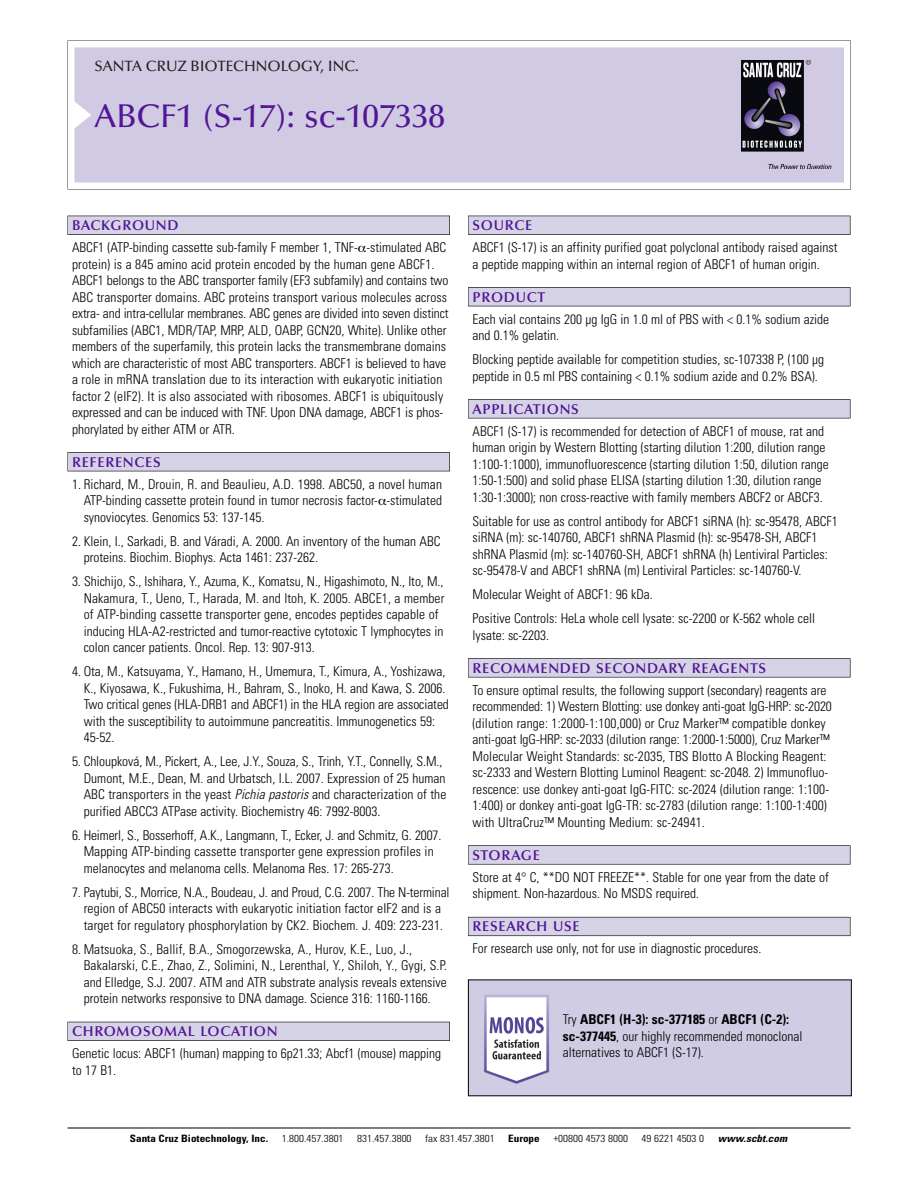
<style>
.page{position:relative;width:918px;height:1188px;background:#fff}
.page>*{position:absolute;margin:0;border:0;box-sizing:border-box;transform-origin:0 0}
.t1{font:500 33px "Optima";color:#511695}
.t2{font:500 15px "Optima";color:#231f20}
.t3{font:600 14.25px "Optima";letter-spacing:.05em;color:#511695}
.t4{font:300 condensed 13.5px/16.5px "Univers";color:#000}
.t5{font:300 condensed 10.2px "Univers";color:#000;scale:1.1 1}
.t6{font:700 condensed 10.2px "Univers";color:#000;scale:1.1 1}
.t7{font:italic 700 condensed 10.2px "Univers";letter-spacing:.005em;color:#000;scale:1.1 1}
.s1{font-style:italic}
.s2{font-weight:700}
</style>
<div class="page">
<svg style="left:68px;top:40px;width:783px;height:149px"></svg>
<div style="left:74px;top:47px;width:770px;height:135px;background:#d1cae3"></div>
<img style="left:741px;top:60px;width:90px;height:108px">
<div style="left:68px;top:216px;width:382px;height:19px;background:#525155"></div>
<div style="left:68px;top:216px;width:381px;height:18px;background:#d7d3e7"></div>
<div style="left:68px;top:452px;width:382px;height:19px;background:#525155"></div>
<div style="left:68px;top:453px;width:381px;height:18px;background:#d7d3e7"></div>
<div style="left:68px;top:1022px;width:382px;height:19px;background:#525158"></div>
<div style="left:68px;top:1022px;width:381px;height:18px;background:#d7d3e7"></div>
<div style="left:468px;top:216px;width:382px;height:19px;background:#525155"></div>
<div style="left:468px;top:216px;width:382px;height:18px;background:#d7d3e7"></div>
<div style="left:468px;top:287px;width:382px;height:19px;background:#525155"></div>
<div style="left:468px;top:288px;width:382px;height:18px;background:#d7d3e7"></div>
<div style="left:468px;top:399px;width:382px;height:19px;background:#545357"></div>
<div style="left:468px;top:400px;width:382px;height:18px;background:#d7d3e7"></div>
<div style="left:468px;top:658px;width:382px;height:19px;background:#575759"></div>
<div style="left:468px;top:659px;width:382px;height:18px;background:#d7d3e7"></div>
<svg style="left:468px;top:845px;width:382px;height:20px"></svg>
<div style="left:468px;top:846px;width:382px;height:18px;background:#d7d3e7"></div>
<div style="left:468px;top:917px;width:382px;height:19px;background:#66646e"></div>
<div style="left:468px;top:917px;width:382px;height:18px;background:#d7d3e7"></div>
<hr style="left:68px;top:1128px;width:782px;height:1px;background:#000">
<img style="left:470px;top:982px;width:380px;height:112px">
<p class="t2" style="left:94px;top:61px;width:266px">SANTA CRUZ BIOTECHNOLOGY, INC.</p>
<h1 class="t1" style="left:94px;top:103px;width:352px">ABCF1 (S-17): sc-107338</h1>
<p class="t3" style="left:72px;top:219px;width:108px">BACKGROUND</p>
<p class="t4" style="left:72px;top:240px;width:378px">ABCF1 (ATP-binding cassette sub-family F member 1, TNF- -stimulated ABC protein) is a 845 amino acid protein encoded by the human gene ABCF1.<br>ABCF1 belongs to the ABC transporter family (EF3 subfamily) and contains two ABC transporter domains. ABC proteins transport various molecules across extra- and intra-cellular membranes. ABC genes are divided into seven distinct subfamilies (ABC1, MDR/TAP, MRP, ALD, OABP, GCN20, White). Unlike other members of the superfamily, this protein lacks the transmembrane domains which are characteristic of most ABC transporters. ABCF1 is believed to have a role in mRNA translation due to its interaction with eukaryotic initiation factor 2 (eIF2). It is also associated with ribosomes. ABCF1 is ubiquitously expressed and can be induced with TNF. Upon DNA damage, ABCF1 is phos&shy;phorylated by either ATM or ATR.</p>
<p class="t3" style="left:72px;top:456px;width:90px">REFERENCES</p>
<p class="t4" style="left:84px;top:477px;width:360px;text-align:justify;text-indent:-12px">1. Richard, M., Drouin, R. and Beaulieu, A.D. 1998. ABC50, a novel human ATP-binding cassette protein found in tumor necrosis factor- -stimulated synoviocytes. Genomics 53: 137-145.</p>
<p class="t4" style="left:84px;top:534px;width:358px;text-indent:-12px">2. Klein, I., Sarkadi, B. and Váradi, A. 2000. An inventory of the human ABC proteins. Biochim. Biophys. Acta 1461: 237-262.</p>
<p class="t4" style="left:84px;top:574px;width:362px;text-indent:-12px">3. Shichijo, S., Ishihara, Y., Azuma, K., Komatsu, N., Higashimoto, N., Ito, M., Nakamura, T., Ueno, T., Harada, M. and Itoh, K. 2005. ABCE1, a member of ATP-binding cassette transporter gene, encodes peptides capable of inducing HLA-A2-restricted and tumor-reactive cytotoxic T lymphocytes in colon cancer patients. Oncol. Rep. 13: 907-913.</p>
<p class="t4" style="left:84px;top:664px;width:367px;text-indent:-12px">4. Ota, M., Katsuyama, Y., Hamano, H., Umemura, T., Kimura, A., Yoshizawa, K., Kiyosawa, K., Fukushima, H., Bahram, S., Inoko, H. and Kawa, S. 2006.<br>Two critical genes (HLA-DRB1 and ABCF1) in the HLA region are associated with the susceptibility to autoimmune pancreatitis. Immunogenetics 59:<br>45-52.</p>
<p class="t4" style="left:84px;top:754px;width:364px;text-indent:-12px">5. Chloupková, M., Pickert, A., Lee, J.Y., Souza, S., Trinh, Y.T., Connelly, S.M., Dumont, M.E., Dean, M. and Urbatsch, I.L. 2007. Expression of 25 human ABC transporters in the yeast <span class="s1">Pichia pastoris</span> and characterization of the purified ABCC3 ATPase activity. Biochemistry 46: 7992-8003.</p>
<p class="t4" style="left:84px;top:828px;width:359px;text-indent:-12px">6. Heimerl, S., Bosserhoff, A.K., Langmann, T., Ecker, J. and Schmitz, G. 2007.<br>Mapping ATP-binding cassette transporter gene expression profiles in melanocytes and melanoma cells. Melanoma Res. 17: 265-273.</p>
<p class="t4" style="left:72px;top:885px;width:379px;text-align:center">7. Paytubi, S., Morrice, N.A., Boudeau, J. and Proud, C.G. 2007. The N-terminal region of ABC50 interacts with eukaryotic initiation factor eIF2 and is a target for regulatory phosphorylation by CK2. Biochem. J. 409: 223-231.</p>
<p class="t4" style="left:84px;top:942px;width:365px;text-indent:-12px">8. Matsuoka, S., Ballif, B.A., Smogorzewska, A., Hurov, K.E., Luo, J., Bakalarski, C.E., Zhao, Z., Solimini, N., Lerenthal, Y., Shiloh, Y., Gygi, S.P. and Elledge, S.J. 2007. ATM and ATR substrate analysis reveals extensive protein networks responsive to DNA damage. Science 316: 1160-1166.</p>
<p class="t3" style="left:72px;top:1026px;width:207px">CHROMOSOMAL LOCATION</p>
<p class="t4" style="left:72px;top:1046px;width:371px">Genetic locus: ABCF1 (human) mapping to 6p21.33; Abcf1 (mouse) mapping to 17 B1.</p>
<p class="t3" style="left:473px;top:219px;width:61px">SOURCE</p>
<p class="t4" style="left:473px;top:240px;width:366px">ABCF1 (S-17) is an affinity purified goat polyclonal antibody raised against a peptide mapping within an internal region of ABCF1 of human origin.</p>
<p class="t3" style="left:473px;top:291px;width:74px">PRODUCT</p>
<p class="t4" style="left:473px;top:312px;width:358px">Each vial contains 200 µg IgG in 1.0 ml of PBS with &lt; 0.1% sodium azide and 0.1% gelatin.</p>
<p class="t4" style="left:473px;top:352px;width:353px">Blocking peptide available for competition studies, sc-107338 P, (100 µg peptide in 0.5 ml PBS containing &lt; 0.1% sodium azide and 0.2% BSA).</p>
<p class="t3" style="left:473px;top:403px;width:108px">APPLICATIONS</p>
<p class="t4" style="left:473px;top:424px;width:358px">ABCF1 (S-17) is recommended for detection of ABCF1 of mouse, rat and human origin by Western Blotting (starting dilution 1:200, dilution range 1:100-1:1000), immunofluorescence (starting dilution 1:50, dilution range 1:50-1:500) and solid phase ELISA (starting dilution 1:30, dilution range 1:30-1:3000); non cross-reactive with family members ABCF2 or ABCF3.</p>
<p class="t4" style="left:473px;top:514px;width:367px">Suitable for use as control antibody for ABCF1 siRNA (h): sc-95478, ABCF1 siRNA (m): sc-140760, ABCF1 shRNA Plasmid (h): sc-95478-SH, ABCF1 shRNA Plasmid (m): sc-140760-SH, ABCF1 shRNA (h) Lentiviral Particles: sc-95478-V and ABCF1 shRNA (m) Lentiviral Particles: sc-140760-V.</p>
<p class="t4" style="left:473px;top:584px;width:344px;line-height:24px">Molecular Weight of ABCF1: 96 kDa.<br>Positive Controls: HeLa whole cell lysate: sc-2200 or K-562 whole cell</p>
<p class="t4" style="left:473px;top:628px;width:78px">lysate: sc-2203.</p>
<p class="t3" style="left:473px;top:662px;width:295px">RECOMMENDED SECONDARY REAGENTS</p>
<p class="t4" style="left:473px;top:683px;width:361px">To ensure optimal results, the following support (secondary) reagents are recommended: 1) Western Blotting: use donkey anti-goat IgG-HRP: sc-2020 (dilution range: 1:2000-1:100,000) or Cruz Marker™ compatible donkey anti-goat IgG-HRP: sc-2033 (dilution range: 1:2000-1:5000), Cruz Marker™ Molecular Weight Standards: sc-2035, TBS Blotto A Blocking Reagent: sc-2333 and Western Blotting Luminol Reagent: sc-2048. 2) Immunofluo&shy;rescence: use donkey anti-goat IgG-FITC: sc-2024 (dilution range: 1:100- 1:400) or donkey anti-goat IgG-TR: sc-2783 (dilution range: 1:100-1:400) with UltraCruz™ Mounting Medium: sc-24941.</p>
<p class="t3" style="left:473px;top:849px;width:69px">STORAGE</p>
<p class="t4" style="left:473px;top:870px;width:358px">Store at 4° C, **DO NOT FREEZE**. Stable for one year from the date of shipment. Non-hazardous. No MSDS required.</p>
<p class="t3" style="left:473px;top:921px;width:109px">RESEARCH USE</p>
<p class="t4" style="left:473px;top:941px;width:290px">For research use only, not for use in diagnostic procedures.</p>
<p class="t4" style="left:563px;top:1012px;width:241px">Try <span class="s2">ABCF1 (H-3): sc-377185</span> or <span class="s2">ABCF1 (C-2): sc-377445</span>, our highly recommended monoclonal alternatives to ABCF1 (S-17).</p>
<p class="t6" style="left:130px;top:1135px;width:127px">Santa Cruz Biotechnology, Inc.</p>
<p class="t5" style="left:282px;top:1135px;width:58px">1.800.457.3801</p>
<p class="t5" style="left:357px;top:1135px;width:51px">831.457.3800</p>
<p class="t5" style="left:425px;top:1135px;width:65px">fax 831.457.3801</p>
<p class="t6" style="left:508px;top:1135px;width:30px">Europe</p>
<p class="t5" style="left:553px;top:1135px;width:69px">+00800 4573 8000</p>
<p class="t5" style="left:642px;top:1135px;width:58px">49 6221 4503 0</p>
<p class="t7" style="left:718px;top:1135px;width:64px">www.scbt.com</p>
</div>
